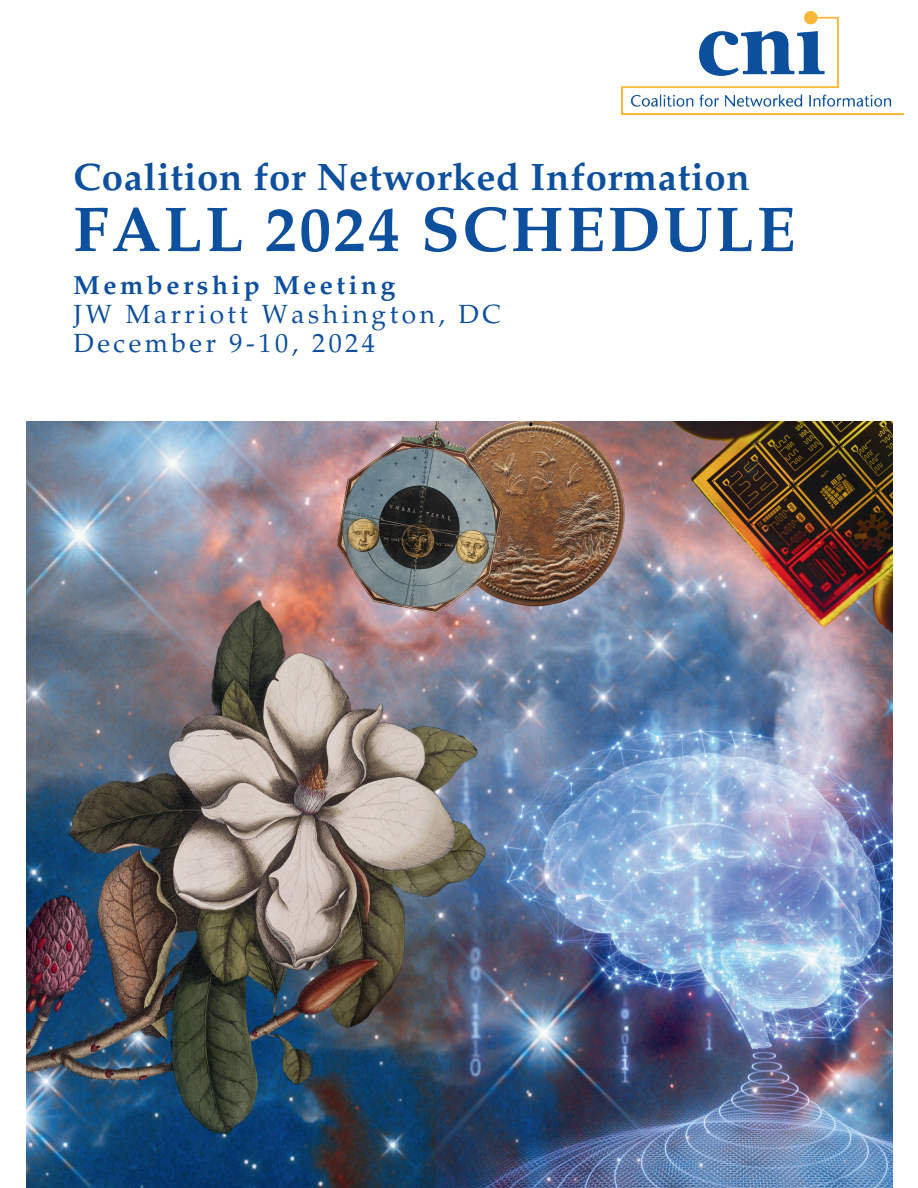
<style>
.page{position:relative;width:918px;height:1188px;background:#fff}
.page>*{position:absolute;margin:0;border:0;box-sizing:border-box;transform-origin:0 0}
.t1{font:700 63.3px "Palatino LT Pro";letter-spacing:.045em;color:#0e509e}
.t2{font:700 38.25px "Palatino LT Pro";letter-spacing:.015em;color:#0e509e}
.t3{font:26.25px/29px "Palatino LT Pro";letter-spacing:.135em;color:#0e509e}
.t4{font:700 26.25px "Palatino LT Pro";letter-spacing:.135em;color:#0e509e}
</style>
<div class="page">
<img style="left:27px;top:422px;width:865px;height:766px">
<img style="left:621px;top:11px;width:282px;height:104px">
<h2 class="t2" style="left:74px;top:153px;width:678px">Coalition for Networked Information</h2>
<h1 class="t1" style="left:74px;top:190px;width:723px">FALL 2024 SCHEDULE</h1>
<p class="t4" style="left:74px;top:268px;width:323px">Membership Meeting</p>
<p class="t3" style="left:74px;top:300px;width:429px">JW Marriott Washington, DC<br>December 9-10, 2024</p>
</div>
